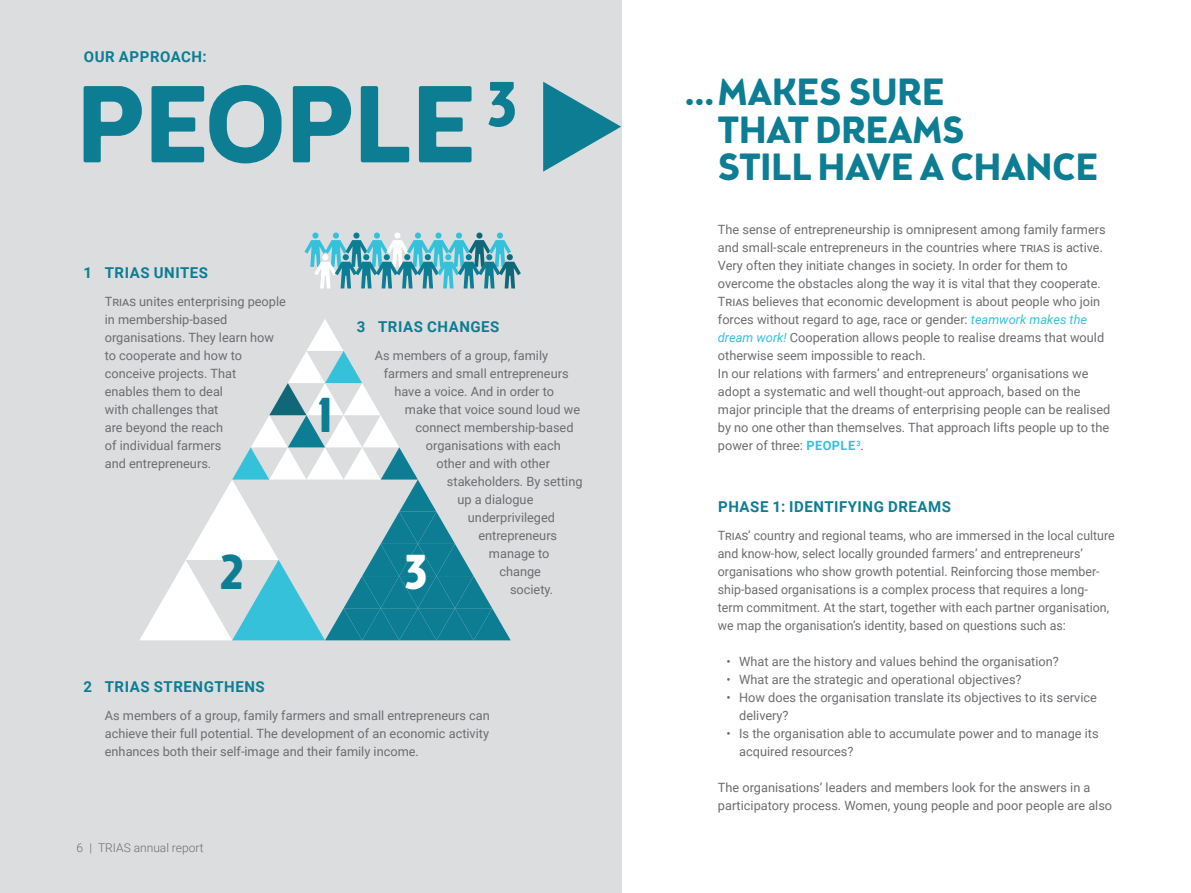
<style>
.page{position:relative;width:1191px;height:893px;background:#fff}
.page>*{position:absolute;margin:0;border:0;box-sizing:border-box;transform-origin:0 0}
.t1{font:700 108px "Brooklyn Samuels Five";color:#0d7d93}
.t2{font:700 48.45px "Brooklyn Samuels Five";color:#0d7d93}
.t3{font:700 48.45px "Brooklyn Samuels Five";color:#fff}
.t4{font:700 37.5px/37.5px "Brooklyn Samuels Five";color:#0d7d93}
.t5{font:700 15px "Roboto";letter-spacing:.035em;color:#0d7d93}
.t6{font:12.75px/18px "Roboto";color:#6c6d70}
.t7{font:300 12px "Roboto";color:#6c6d70}
.s1{font-style:italic;color:#35c1d9}
.s2{font-weight:700;color:#35c1d9}
</style>
<div class="page">
<div style="left:0;top:0;width:621px;height:893px;background:#dcdddf"></div>
<svg style="left:543px;top:82px;width:78px;height:90px"></svg>
<svg style="left:140px;top:319px;width:371px;height:321px"></svg>
<svg style="left:304px;top:233px;width:217px;height:55px"></svg>
<p class="t5" style="left:84px;top:46px;width:124px">OUR APPROACH:</p>
<h1 class="t1" style="left:77px;top:62px;width:441px">PEOPLE <sup>3</sup></h1>
<h3 class="t4" style="left:718px;top:77px;width:381px;text-indent:-33px">…MAKES SURE<br>THAT DREAMS<br>STILL HAVE A CHANCE</h3>
<p class="t5" style="left:84px;top:262px;width:126px">1 TRIAS UNITES</p>
<p class="t6" style="left:105px;top:292px;width:183px">Trias unites enterprising people in membership-based organisations. They learn how to cooperate and how to conceive projects. That<br>enables them to deal<br>with challenges that<br>are beyond the reach<br>of individual farmers<br>and entrepreneurs.</p>
<p class="t5" style="left:357px;top:316px;width:144px">3 TRIAS CHANGES</p>
<p class="t6" style="left:375px;top:346px;width:175px">As members of a group, family</p>
<p class="t6" style="left:384px;top:364px;width:186px">farmers and small entrepreneurs</p>
<p class="t6" style="left:394px;top:382px;width:161px">have a voice. And in order to</p>
<p class="t6" style="left:405px;top:400px;width:177px">make that voice sound loud we</p>
<p class="t6" style="left:415px;top:418px;width:160px">connect membership-based</p>
<p class="t6" style="left:426px;top:436px;width:136px">organisations with each</p>
<p class="t6" style="left:436px;top:454px;width:115px">other and with other</p>
<p class="t6" style="left:447px;top:472px;width:137px">stakeholders. By setting</p>
<p class="t6" style="left:457px;top:490px;width:77px">up a dialogue</p>
<p class="t6" style="left:468px;top:508px;width:89px">underprivileged</p>
<p class="t6" style="left:478px;top:526px;width:80px">entrepreneurs</p>
<p class="t6" style="left:489px;top:544px;width:62px">manage to</p>
<p class="t6" style="left:499px;top:562px;width:43px">change</p>
<p class="t6" style="left:510px;top:580px;width:45px">society.</p>
<h2 class="t2" style="left:318px;top:387px;width:17px">1</h2>
<h2 class="t2" style="left:220px;top:544px;width:26px">2</h2>
<h2 class="t3" style="left:404px;top:544px;width:25px">3</h2>
<p class="t5" style="left:84px;top:676px;width:183px">2 TRIAS STRENGTHENS</p>
<p class="t6" style="left:105px;top:706px;width:386px;text-align:justify">As members of a group, family farmers and small entrepreneurs can achieve their full potential. The development of an economic activity enhances both their self-image and their family income.</p>
<p class="t7" style="left:77px;top:839px;width:129px">6 | TRIAS annual report</p>
<p class="t6" style="left:718px;top:220px;width:394px">The sense of entrepreneurship is omnipresent among family farmers and small-scale entrepreneurs in the countries where trias is active.<br>Very often they initiate changes in society. In order for them to overcome the obstacles along the way it is vital that they cooperate.<br>Trias believes that economic development is about people who join forces without regard to age, race or gender: <span class="s1">teamwork makes the dream work!</span> Cooperation allows people to realise dreams that would otherwise seem impossible to reach.<br>In our relations with farmers’ and entrepreneurs’ organisations we adopt a systematic and well thought-out approach, based on the major principle that the dreams of enterprising people can be realised by no one other than themselves. That approach lifts people up to the power of three: <span class="s2">PEOPLE</span> <sup>3</sup>.</p>
<p class="t5" style="left:718px;top:496px;width:234px">PHASE 1: IDENTIFYING DREAMS</p>
<p class="t6" style="left:718px;top:526px;width:398px">Trias’ country and regional teams, who are immersed in the local culture and know-how, select locally grounded farmers’ and entrepreneurs’ organisations who show growth potential. Reinforcing those member&shy;ship-based organisations is a complex process that requires a long&shy;term commitment. At the start, together with each partner organisation, we map the organisation’s identity, based on questions such as:</p>
<p class="t6" style="left:726px;top:652px;width:334px">• What are the history and values behind the organisation?</p>
<p class="t6" style="left:726px;top:670px;width:297px">• What are the strategic and operational objectives?</p>
<p class="t6" style="left:739px;top:688px;width:359px;text-indent:-13px">• How does the organisation translate its objectives to its service delivery?</p>
<p class="t6" style="left:739px;top:724px;width:361px;text-indent:-13px">• Is the organisation able to accumulate power and to manage its acquired resources?</p>
<p class="t6" style="left:718px;top:778px;width:396px">The organisations’ leaders and members look for the answers in a participatory process. Women, young people and poor people are also</p>
</div>
